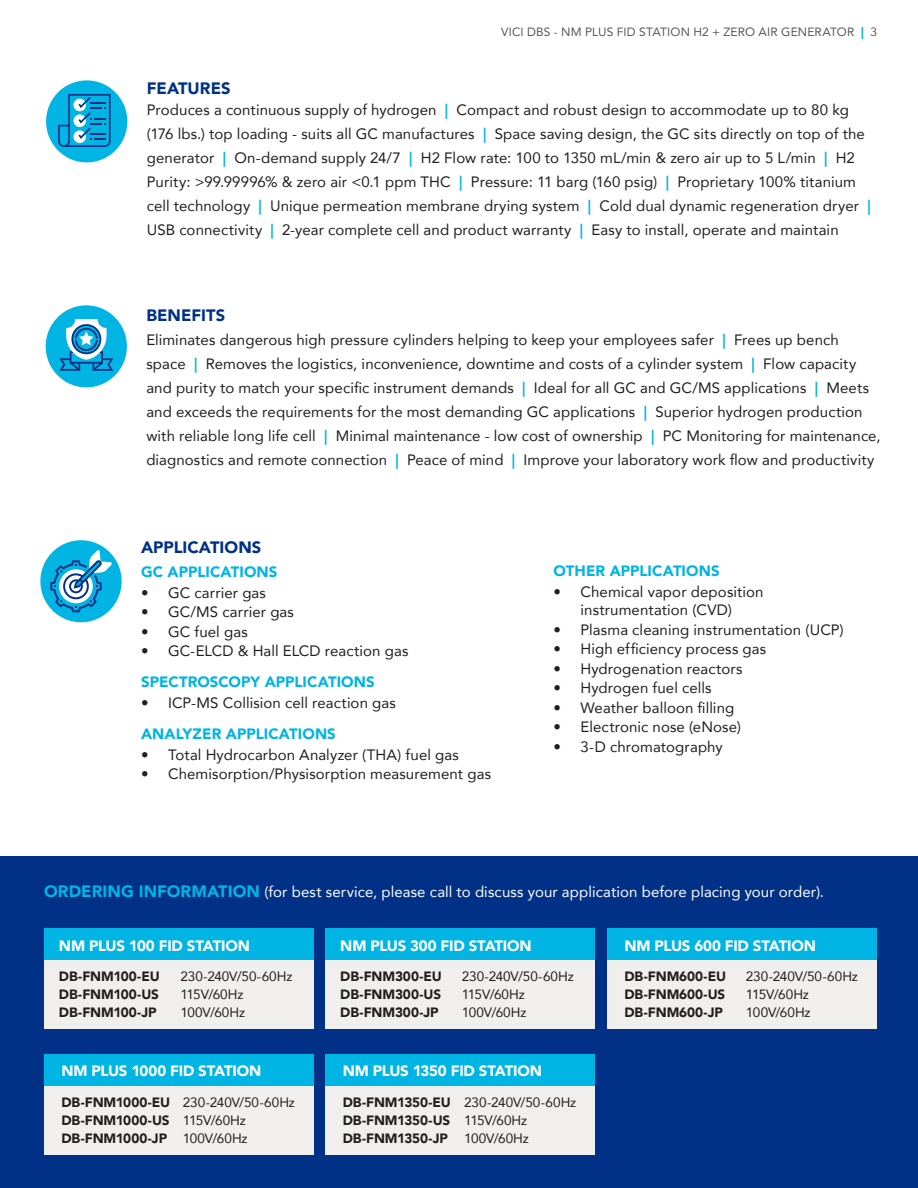
<style>
.page{position:relative;width:918px;height:1188px;background:#fff}
.page>*{position:absolute;margin:0;border:0;box-sizing:border-box;transform-origin:0 0}
.t1{font:900 16.5px "Avenir";color:#003186}
.t2{font:15px/24px "Avenir";letter-spacing:.005em;color:#231f20}
.t3{font:900 15px "Avenir";letter-spacing:-.015em;color:#fff}
.t4{font:15px "Avenir";letter-spacing:.005em;color:#fff}
.t5{font:900 15px "Avenir";letter-spacing:.005em;color:#00b4e3}
.t6{font:900 13.5px "Avenir";letter-spacing:-.01em;color:#231f20}
.t7{font:13.5px "Avenir";letter-spacing:-.005em;color:#231f20}
.t8{font:12px "Avenir";letter-spacing:.01em;color:#57585a}
.s1{font-weight:900;color:#00b4e3}
.s2{font-weight:800;color:#00b4e3}
.s3{font-weight:900;font-size:16.5px;color:#00b4e3}
.s4{font-weight:900}
.s5{font-weight:400}
</style>
<div class="page">
<div style="left:40px;top:540px;width:82px;height:82px;background:#00b4e3;border-radius:50%"></div>
<svg style="left:50px;top:550px;width:62px;height:62px"></svg>
<div style="left:46px;top:305px;width:81px;height:82px;background:#00b4e3;border-radius:50%"></div>
<svg style="left:59px;top:319px;width:54px;height:52px"></svg>
<div style="left:46px;top:80px;width:81px;height:82px;background:#00b4e3;border-radius:50%"></div>
<svg style="left:58px;top:94px;width:53px;height:53px"></svg>
<div style="left:0;top:857px;width:918px;height:331px;background:#003186"></div>
<div style="left:44px;top:929px;width:269px;height:32px;background:#00b4e3"></div>
<div style="left:44px;top:961px;width:269px;height:68px;background:#f1eeee"></div>
<div style="left:607px;top:929px;width:269px;height:32px;background:#00b4e3"></div>
<div style="left:607px;top:961px;width:269px;height:68px;background:#f1eeee"></div>
<div style="left:325px;top:929px;width:270px;height:32px;background:#00b4e3"></div>
<div style="left:325px;top:961px;width:270px;height:68px;background:#f1eeee"></div>
<div style="left:44px;top:1054px;width:269px;height:32px;background:#00b4e3"></div>
<div style="left:44px;top:1086px;width:269px;height:68px;background:#f1eeee"></div>
<div style="left:325px;top:1054px;width:270px;height:32px;background:#00b4e3"></div>
<div style="left:325px;top:1086px;width:270px;height:68px;background:#f1eeee"></div>
<p class="t8" style="left:501px;top:22px;width:378px">VICI DBS - NM PLUS FID STATION H2 + ZERO AIR GENERATOR <span class="s1">|</span> 3</p>
<p class="t1" style="left:147px;top:74px;width:85px">FEATURES</p>
<p class="t2" style="left:147px;top:97px;width:726px">Produces a continuous supply of hydrogen <span class="s2">|</span> Compact and robust design to accommodate up to 80 kg (176 lbs.) top loading - suits all GC manufactures <span class="s2">|</span> Space saving design, the GC sits directly on top of the generator <span class="s2">|</span> On-demand supply 24/7 <span class="s2">|</span> H2 Flow rate: 100 to 1350 mL/min &amp; zero air up to 5 L/min <span class="s2">|</span> H2<br>Purity: &gt;99.99996% &amp; zero air &lt;0.1 ppm THC <span class="s2">|</span> Pressure: 11 barg (160 psig) <span class="s2">|</span> Proprietary 100% titanium cell technology <span class="s2">|</span> Unique permeation membrane drying system <span class="s2">|</span> Cold dual dynamic regeneration dryer <span class="s2">| </span>USB connectivity <span class="s2">|</span> 2-year complete cell and product warranty <span class="s2">|</span> Easy to install, operate and maintain</p>
<p class="t1" style="left:146px;top:301px;width:80px">BENEFITS</p>
<p class="t2" style="left:146px;top:327px;width:736px">Eliminates dangerous high pressure cylinders helping to keep your employees safer <span class="s2">|</span> Frees up bench space <span class="s2">|</span> Removes the logistics, inconvenience, downtime and costs of a cylinder system <span class="s2">|</span> Flow capacity and purity to match your specific instrument demands <span class="s2">|</span> Ideal for all GC and GC/MS applications <span class="s2">|</span> Meets and exceeds the requirements for the most demanding GC applications <span class="s2">|</span> Superior hydrogen production with reliable long life cell <span class="s2">|</span> Minimal maintenance - low cost of ownership <span class="s2">|</span> PC Monitoring for maintenance, diagnostics and remote connection <span class="s2">|</span> Peace of mind <span class="s2">|</span> Improve your laboratory work flow and productivity</p>
<p class="t1" style="left:141px;top:533px;width:122px">APPLICATIONS</p>
<p class="t5" style="left:141px;top:559px;width:138px">GC APPLICATIONS</p>
<p class="t2" style="left:141px;top:580px;width:126px">• GC carrier gas</p>
<p class="t2" style="left:141px;top:599px;width:154px">• GC/MS carrier gas</p>
<p class="t2" style="left:141px;top:619px;width:108px">• GC fuel gas</p>
<p class="t2" style="left:141px;top:638px;width:269px">• GC-ELCD &amp; Hall ELCD reaction gas</p>
<p class="t5" style="left:141px;top:669px;width:235px">SPECTROSCOPY APPLICATIONS</p>
<p class="t2" style="left:141px;top:690px;width:256px">• ICP-MS Collision cell reaction gas</p>
<p class="t5" style="left:141px;top:721px;width:196px">ANALYZER APPLICATIONS</p>
<p class="t2" style="left:141px;top:742px;width:319px">• Total Hydrocarbon Analyzer (THA) fuel gas</p>
<p class="t2" style="left:141px;top:761px;width:352px">• Chemisorption/Physisorption measurement gas</p>
<p class="t5" style="left:554px;top:558px;width:168px">OTHER APPLICATIONS</p>
<p class="t2" style="left:554px;top:582px;width:212px;line-height:18px;text-align:center">• Chemical vapor deposition instrumentation (CVD)</p>
<p class="t2" style="left:554px;top:617px;width:292px">• Plasma cleaning instrumentation (UCP)</p>
<p class="t2" style="left:554px;top:636px;width:214px">• High efficiency process gas</p>
<p class="t2" style="left:554px;top:656px;width:191px">• Hydrogenation reactors</p>
<p class="t2" style="left:554px;top:675px;width:160px">• Hydrogen fuel cells</p>
<p class="t2" style="left:554px;top:695px;width:182px">• Weather balloon filling</p>
<p class="t2" style="left:554px;top:714px;width:189px">• Electronic nose (eNose)</p>
<p class="t2" style="left:554px;top:734px;width:171px">• 3-D chromatography</p>
<p class="t4" style="left:44px;top:880px;width:781px"><span class="s3">ORDERING INFORMATION</span> (for best service, please call to discuss your application before placing your order).</p>
<p class="t3" style="left:59px;top:933px;width:192px">NM PLUS 100 FID STATION</p>
<p class="t6" style="left:59px;top:965px;width:102px">DB-FNM100-EU</p>
<p class="t7" style="left:180px;top:966px;width:113px">230-240V/50-60Hz</p>
<p class="t6" style="left:59px;top:983px;width:101px">DB-FNM100-US</p>
<p class="t7" style="left:180px;top:984px;width:64px">115V/60Hz</p>
<p class="t6" style="left:59px;top:1001px;width:99px">DB-FNM100-JP</p>
<p class="t7" style="left:180px;top:1002px;width:66px">100V/60Hz</p>
<p class="t3" style="left:340px;top:933px;width:193px">NM PLUS 300 FID STATION</p>
<p class="t6" style="left:340px;top:965px;width:103px">DB-FNM300-EU</p>
<p class="t7" style="left:462px;top:966px;width:113px">230-240V/50-60Hz</p>
<p class="t6" style="left:340px;top:983px;width:102px">DB-FNM300-US</p>
<p class="t7" style="left:462px;top:984px;width:64px">115V/60Hz</p>
<p class="t6" style="left:340px;top:1001px;width:100px">DB-FNM300-JP</p>
<p class="t7" style="left:462px;top:1002px;width:66px">100V/60Hz</p>
<p class="t3" style="left:624px;top:933px;width:193px">NM PLUS 600 FID STATION</p>
<p class="t6" style="left:624px;top:965px;width:103px">DB-FNM600-EU</p>
<p class="t7" style="left:746px;top:966px;width:113px">230-240V/50-60Hz</p>
<p class="t6" style="left:624px;top:983px;width:102px">DB-FNM600-US</p>
<p class="t7" style="left:746px;top:984px;width:64px">115V/60Hz</p>
<p class="t6" style="left:624px;top:1001px;width:100px">DB-FNM600-JP</p>
<p class="t7" style="left:746px;top:1002px;width:66px">100V/60Hz</p>
<p class="t3" style="left:61px;top:1058px;width:201px">NM PLUS 1000 FID STATION</p>
<p class="t7" style="left:61px;top:1091px;width:235px"><span class="s4">DB-FNM1000-EU</span> 230-240V/50-60Hz</p>
<p class="t6" style="left:61px;top:1108px;width:186px">DB-FNM1000-US <span class="s5">115V/60Hz</span></p>
<p class="t6" style="left:61px;top:1126px;width:188px">DB-FNM1000-JP <span class="s5">100V/60Hz</span></p>
<p class="t3" style="left:343px;top:1058px;width:201px">NM PLUS 1350 FID STATION</p>
<p class="t7" style="left:343px;top:1091px;width:235px"><span class="s4">DB-FNM1350-EU</span> 230-240V/50-60Hz</p>
<p class="t6" style="left:343px;top:1108px;width:186px">DB-FNM1350-US <span class="s5">115V/60Hz</span></p>
<p class="t6" style="left:343px;top:1126px;width:188px">DB-FNM1350-JP <span class="s5">100V/60Hz</span></p>
</div>
